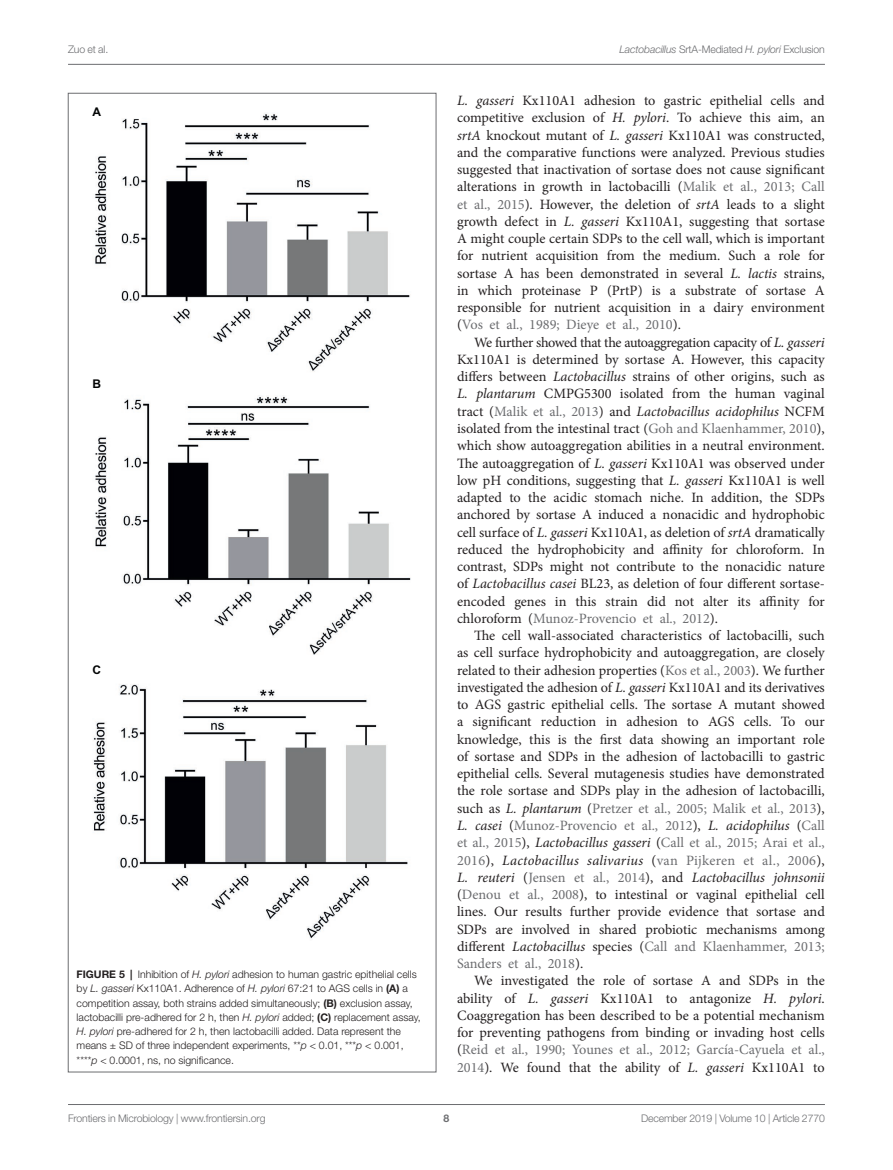
<style>
.page{position:relative;width:893px;height:1170px;background:#fff}
.page>*{position:absolute;margin:0;border:0;box-sizing:border-box;transform-origin:0 0}
.TEXT{font:14.25px/17.2px "Minion Pro";color:#231f20;text-align:justify}
.t1{font:700 12px "Arial";color:#030505}
.FIG_LEG{font:300 10.5px/14.2px "Helvetica Neue LT Std";color:#231f20}
.t2{font:300 10.5px "Helvetica Neue LT Std";letter-spacing:-.015em;color:#6c6d70}
.t3{font:700 10.5px "Helvetica Neue LT Std";color:#6c6d70}
.s1{font-style:italic}
.s2{font-weight:700}
.s3{color:#6c6d70}
</style>
<div class="page">
<hr style="left:68px;top:64px;width:757px;height:1px;background:#6c6d70">
<hr style="left:68px;top:1104px;width:757px;height:1px;background:#6c6d70">
<img style="left:93px;top:113px;width:318px;height:826px">
<p class="t2" style="left:68px;top:42px;width:42px">Zuo et al.</p>
<p class="t2" style="left:619px;top:42px;width:207px"><span class="s1">Lactobacillus</span> SrtA-Mediated <span class="s1">H. pylori</span> Exclusion</p>
<p class="t1" style="left:92px;top:104px;width:10px">A</p>
<p class="t1" style="left:92px;top:376px;width:10px">B</p>
<p class="t1" style="left:92px;top:661px;width:10px">C</p>
<p class="FIG_LEG" style="left:77px;top:966px;width:346px"><span class="s2">FIGURE 5 |</span> Inhibition of <span class="s1">H. pylori</span> adhesion to human gastric epithelial cells by <span class="s1">L. gasseri</span> Kx110A1. Adherence of <span class="s1">H. pylori</span> 67:21 to AGS cells in <span class="s2">(A)</span> a competition assay, both strains added simultaneously; <span class="s2">(B)</span> exclusion assay, lactobacilli pre-adhered for 2 h, then <span class="s1">H. pylori</span> added; <span class="s2">(C)</span> replacement assay, <span class="s1">H. pylori</span> pre-adhered for 2 h, then lactobacilli added. Data represent the means ± SD of three independent experiments, **<span class="s1">p</span> &lt; 0.01, ***<span class="s1">p</span> &lt; 0.001, ****<span class="s1">p</span> &lt; 0.0001, ns, no significance.</p>
<p class="TEXT" style="left:457px;top:92px;width:369px"><span class="s1">L. gasseri</span> Kx110A1 adhesion to gastric epithelial cells and competitive exclusion of <span class="s1">H. pylori</span>. To achieve this aim, an <span class="s1">srtA</span> knockout mutant of <span class="s1">L. gasseri</span> Kx110A1 was constructed, and the comparative functions were analyzed. Previous studies suggested that inactivation of sortase does not cause significant alterations in growth in lactobacilli (<span class="s3">Malik et al., 2013; Call et al., 2015</span>). However, the deletion of <span class="s1">srtA</span> leads to a slight growth defect in <span class="s1">L. gasseri</span> Kx110A1, suggesting that sortase A might couple certain SDPs to the cell wall, which is important for nutrient acquisition from the medium. Such a role for sortase A has been demonstrated in several <span class="s1">L. lactis</span> strains, in which proteinase P (PrtP) is a substrate of sortase A responsible for nutrient acquisition in a dairy environment (<span class="s3">Vos et al., 1989; Dieye et al., 2010</span>).</p>
<p class="TEXT" style="left:457px;top:333px;width:369px;text-indent:17px">We further showed that the autoaggregation capacity of <span class="s1">L. gasseri </span>Kx110A1 is determined by sortase A. However, this capacity differs between <span class="s1">Lactobacillus</span> strains of other origins, such as <span class="s1">L. plantarum</span> CMPG5300 isolated from the human vaginal tract (<span class="s3">Malik et al., 2013</span>) and <span class="s1">Lactobacillus acidophilus</span> NCFM isolated from the intestinal tract (<span class="s3">Goh and Klaenhammer, 2010</span>), which show autoaggregation abilities in a neutral environment.<br>The autoaggregation of <span class="s1">L. gasseri</span> Kx110A1 was observed under low pH conditions, suggesting that <span class="s1">L. gasseri</span> Kx110A1 is well adapted to the acidic stomach niche. In addition, the SDPs anchored by sortase A induced a nonacidic and hydrophobic cell surface of <span class="s1">L. gasseri</span> Kx110A1, as deletion of <span class="s1">srtA</span> dramatically reduced the hydrophobicity and affinity for chloroform. In contrast, SDPs might not contribute to the nonacidic nature of <span class="s1">Lactobacillus casei</span> BL23, as deletion of four different sortase&shy;encoded genes in this strain did not alter its affinity for chloroform (<span class="s3">Munoz-Provencio et al., 2012</span>).</p>
<p class="TEXT" style="left:457px;top:627px;width:369px;text-indent:17px">The cell wall-associated characteristics of lactobacilli, such as cell surface hydrophobicity and autoaggregation, are closely related to their adhesion properties (<span class="s3">Kos et al., 2003</span>). We further investigated the adhesion of <span class="s1">L. gasseri</span> Kx110A1 and its derivatives to AGS gastric epithelial cells. The sortase A mutant showed a significant reduction in adhesion to AGS cells. To our knowledge, this is the first data showing an important role of sortase and SDPs in the adhesion of lactobacilli to gastric epithelial cells. Several mutagenesis studies have demonstrated the role sortase and SDPs play in the adhesion of lactobacilli, such as <span class="s1">L. plantarum</span> (<span class="s3">Pretzer et al., 2005; Malik et al., 2013</span>), <span class="s1">L. casei</span> (<span class="s3">Munoz-Provencio et al., 2012</span>), <span class="s1">L. acidophilus</span> (<span class="s3">Call et al., 2015</span>), <span class="s1">Lactobacillus gasseri</span> (<span class="s3">Call et al., 2015; Arai et al., 2016</span>), <span class="s1">Lactobacillus salivarius</span> (<span class="s3">van Pijkeren et al., 2006</span>), <span class="s1">L. reuteri</span> (<span class="s3">Jensen et al., 2014</span>), and <span class="s1">Lactobacillus johnsonii </span>(<span class="s3">Denou et al., 2008</span>), to intestinal or vaginal epithelial cell lines. Our results further provide evidence that sortase and SDPs are involved in shared probiotic mechanisms among different <span class="s1">Lactobacillus</span> species (<span class="s3">Call and Klaenhammer, 2013; Sanders et al., 2018</span>).</p>
<p class="TEXT" style="left:457px;top:972px;width:369px;text-indent:17px">We investigated the role of sortase A and SDPs in the ability of <span class="s1">L. gasseri</span> Kx110A1 to antagonize <span class="s1">H. pylori</span>.<br>Coaggregation has been described to be a potential mechanism for preventing pathogens from binding or invading host cells (<span class="s3">Reid et al., 1990; Younes et al., 2012; García-Cayuela et al., 2014</span>). We found that the ability of <span class="s1">L. gasseri</span> Kx110A1 to</p>
<p class="t2" style="left:68px;top:1111px;width:199px">Frontiers in Microbiology | www.frontiersin.org</p>
<p class="t3" style="left:444px;top:1111px;width:7px">8</p>
<p class="t2" style="left:641px;top:1111px;width:185px">December 2019 | Volume 10 | Article 2770</p>
</div>
